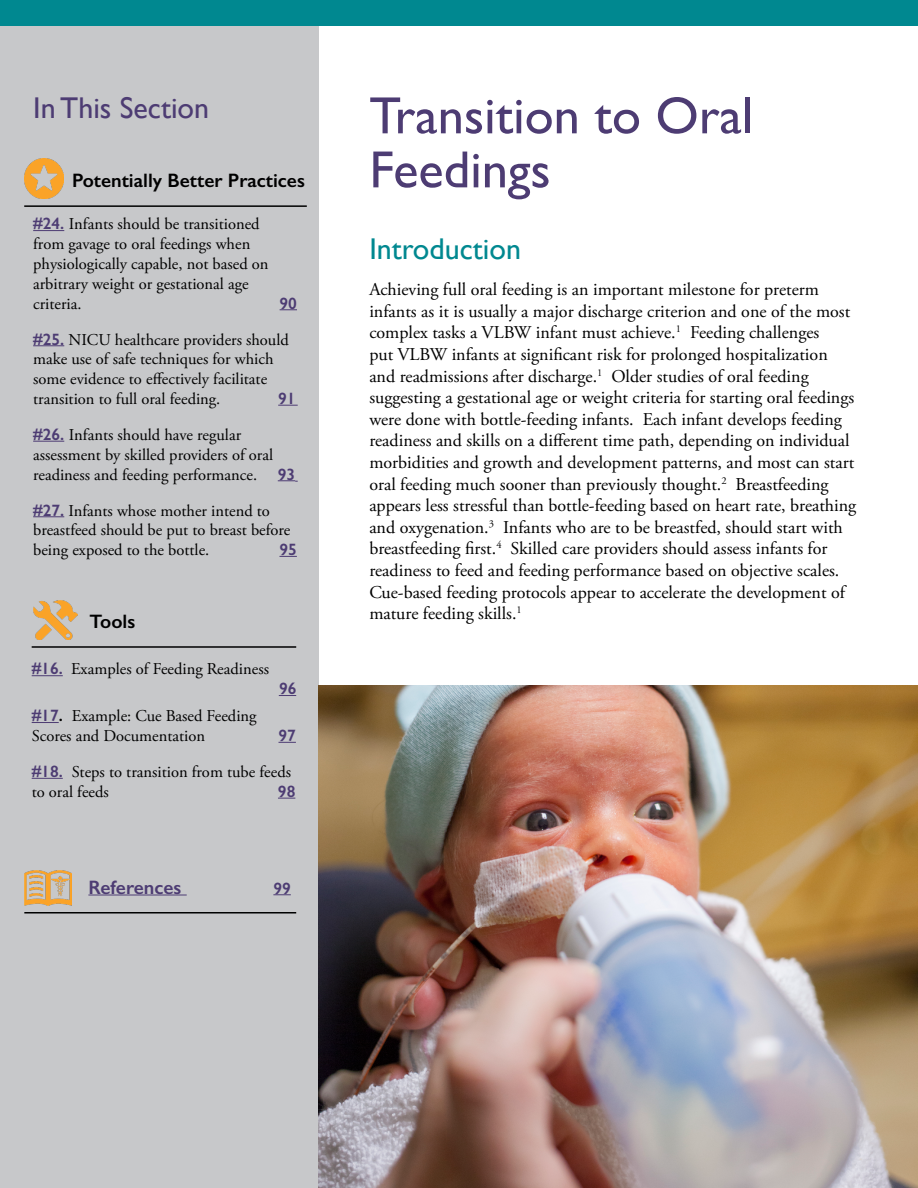
<style>
.page{position:relative;width:918px;height:1188px;background:#fff}
.page>*{position:absolute;margin:0;border:0;box-sizing:border-box;transform-origin:0 0}
.t1{font:52.5px/54px "Gill Sans";color:#4d3c73}
.t2{font:30px "Gill Sans";color:#4d3c73}
.t3{font:30px "Gill Sans";color:#008890}
.t4{font:600 19.5px "Gill Sans";color:#000}
.t5{font:600 19.5px "Gill Sans";color:#4d3c73}
.t6{font:18px/21.6px "Adobe Garamond Pro";color:#000}
.t7{font:16.5px/19.8px "Adobe Garamond Pro";color:#000}
.t8{font:600 16.5px "Gill Sans";color:#4d3c73}
.s1{font-family:"Gill Sans";font-weight:600;color:#4d3c73}
.s2{font-family:"Gill Sans";font-weight:600}
</style>
<div class="page">
<div style="left:0;top:25px;width:319px;height:1163px;background:#c7c8ca"></div>
<div style="left:0;top:0;width:918px;height:25px;background:#008890"></div>
<hr style="left:33px;top:230px;width:31px;height:1px;background:#4d3c73">
<svg style="left:280px;top:309px;width:17px;height:1px"></svg>
<hr style="left:33px;top:345px;width:31px;height:1px;background:#4d3c73">
<svg style="left:278px;top:405px;width:20px;height:1px"></svg>
<hr style="left:33px;top:441px;width:31px;height:1px;background:#4d3c73">
<svg style="left:278px;top:480px;width:20px;height:2px"></svg>
<hr style="left:33px;top:516px;width:31px;height:1px;background:#4d3c73">
<svg style="left:279px;top:556px;width:18px;height:1px"></svg>
<hr style="left:32px;top:646px;width:264px;height:2px;background:#000">
<hr style="left:32px;top:675px;width:31px;height:1px;background:#4d3c73">
<svg style="left:279px;top:695px;width:17px;height:1px"></svg>
<svg style="left:32px;top:722px;width:27px;height:1px"></svg>
<svg style="left:279px;top:742px;width:17px;height:1px"></svg>
<hr style="left:32px;top:778px;width:31px;height:1px;background:#4d3c73">
<svg style="left:278px;top:798px;width:17px;height:1px"></svg>
<img style="left:319px;top:686px;width:599px;height:502px">
<img style="left:33px;top:600px;width:45px;height:40px">
<hr style="left:24px;top:205px;width:283px;height:2px;background:#000">
<img style="left:24px;top:159px;width:40px;height:39px">
<hr style="left:88px;top:895px;width:99px;height:1px;background:#4d3c73">
<svg style="left:273px;top:894px;width:18px;height:1px"></svg>
<hr style="left:24px;top:912px;width:272px;height:2px;background:#000">
<img style="left:24px;top:870px;width:47px;height:36px">
<h2 class="t2" style="left:33px;top:90px;width:178px">In This Section</h2>
<p class="t4" style="left:72px;top:168px;width:234px">Potentially Better Practices</p>
<p class="t7" style="left:33px;top:215px;width:237px"><span class="s1">#24.</span> Infants should be transitioned from gavage to oral feedings when physiologically capable, not based on arbitrary weight or gestational age criteria.</p>
<p class="t8" style="left:280px;top:293px;width:19px">90</p>
<p class="t7" style="left:33px;top:330px;width:257px"><span class="s1">#25.</span> NICU healthcare providers should make use of safe techniques for which some evidence to effectively facilitate transition to full oral feeding.</p>
<p class="t8" style="left:278px;top:388px;width:19px">91</p>
<p class="t7" style="left:33px;top:425px;width:242px"><span class="s1">#26.</span> Infants should have regular assessment by skilled providers of oral readiness and feeding performance.</p>
<p class="t8" style="left:278px;top:464px;width:19px">93</p>
<p class="t7" style="left:33px;top:501px;width:259px"><span class="s1">#27.</span> Infants whose mother intend to breastfeed should be put to breast before being exposed to the bottle.</p>
<p class="t8" style="left:279px;top:540px;width:19px">95</p>
<p class="t4" style="left:89px;top:610px;width:47px">Tools</p>
<p class="t7" style="left:32px;top:660px;width:239px"><span class="s1">#16.</span> Examples of Feeding Readiness</p>
<p class="t8" style="left:279px;top:679px;width:19px">96</p>
<p class="t7" style="left:32px;top:707px;width:226px"><span class="s1">#17</span><span class="s2">.</span> Example: Cue Based Feeding<br>Scores and Documentation</p>
<p class="t8" style="left:279px;top:726px;width:19px">97</p>
<p class="t7" style="left:32px;top:763px;width:261px"><span class="s1">#18.</span> Steps to transition from tube feeds to oral feeds</p>
<p class="t8" style="left:278px;top:781px;width:19px">98</p>
<p class="t5" style="left:88px;top:875px;width:94px">References</p>
<p class="t8" style="left:273px;top:878px;width:19px">99</p>
<h1 class="t1" style="left:369px;top:88px;width:386px">Transition to Oral<br>Feedings</h1>
<h2 class="t3" style="left:369px;top:231px;width:153px">Introduction</h2>
<p class="t6" style="left:369px;top:279px;width:488px">Achieving full oral feeding is an important milestone for preterm infants as it is usually a major discharge criterion and one of the most complex tasks a VLBW infant must achieve.<sup>1</sup> Feeding challenges<br>put VLBW infants at significant risk for prolonged hospitalization and readmissions after discharge.<sup>1</sup> Older studies of oral feeding suggesting a gestational age or weight criteria for starting oral feedings were done with bottle-feeding infants. Each infant develops feeding readiness and skills on a different time path, depending on individual morbidities and growth and development patterns, and most can start oral feeding much sooner than previously thought.<sup>2</sup> Breastfeeding appears less stressful than bottle-feeding based on heart rate, breathing and oxygenation.<sup>3</sup> Infants who are to be breastfed, should start with breastfeeding first.<sup>4</sup> Skilled care providers should assess infants for readiness to feed and feeding performance based on objective scales.<br>Cue-based feeding protocols appear to accelerate the development of mature feeding skills.<sup>1</sup></p>
</div>
